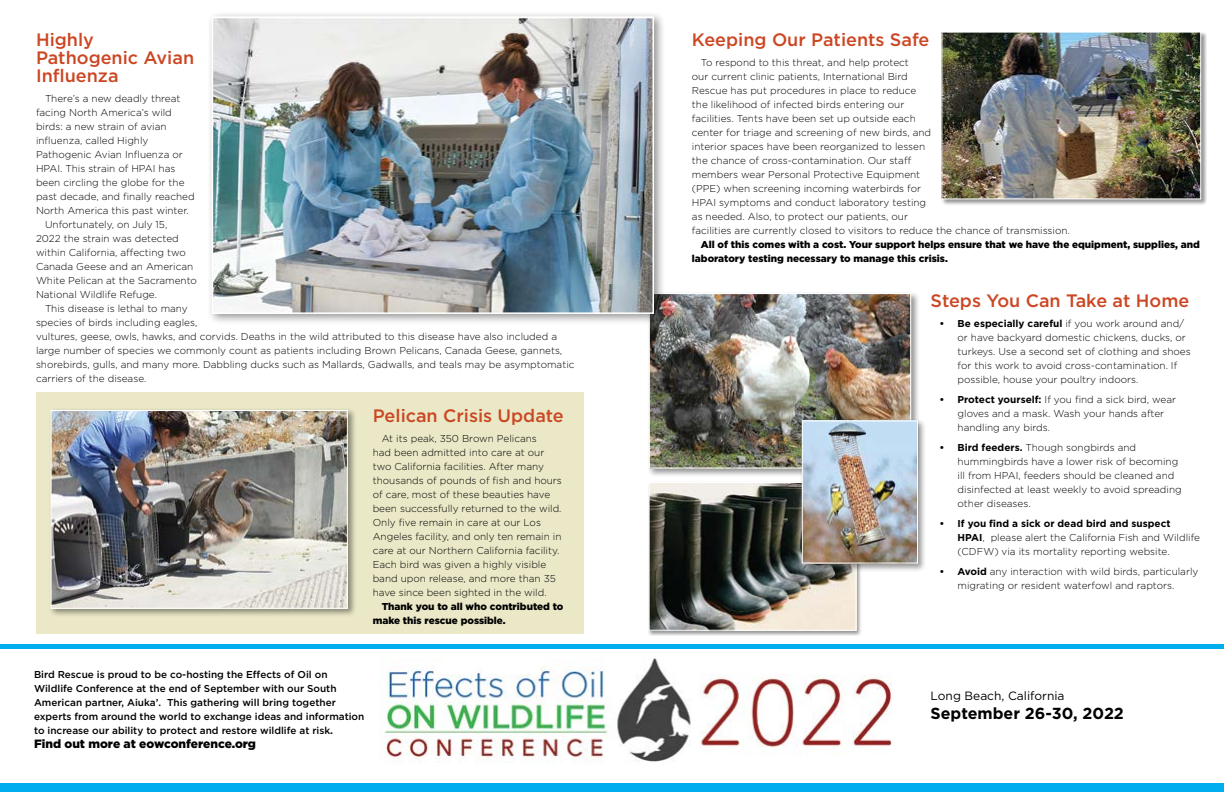
<style>
.page{position:relative;width:1224px;height:792px;background:#fff}
.page>*{position:absolute;margin:0;border:0;box-sizing:border-box;transform-origin:0 0}
.t1{font:500 18px/18px "Gotham";color:#cb4723}
.t2{font:700 16px "Gotham";color:#000}
.t3{font:900 12px "Gotham";color:#000}
.t4{font:12px "Gotham";color:#000}
.t5{font:300 10px/14px "Gotham";color:#000}
.t6{font:500 10px/14px "Gotham";color:#000}
.t7{font:900 10px/14px "Gotham";color:#000}
.s1{font-weight:700}
</style>
<div class="page">
<div style="left:647px;top:292px;width:273px;height:186px;background:#000;opacity:.42"></div>
<img style="left:651px;top:295px;width:258px;height:172px">
<div style="left:649px;top:293px;width:262px;height:176px;border:1px solid #fff"></div>
<div style="left:36px;top:392px;width:547px;height:241px;background:#eae8c6"></div>
<div style="left:648px;top:481px;width:214px;height:155px;background:#000;opacity:.42"></div>
<img style="left:651px;top:484px;width:203px;height:145px">
<div style="left:649px;top:482px;width:207px;height:149px;border:1px solid #fff"></div>
<hr style="left:0;top:644px;width:1224px;height:4px;background:#00aeef">
<div style="left:206px;top:11px;width:459px;height:315px;background:#000;opacity:.42"></div>
<img style="left:215px;top:19px;width:436px;height:292px">
<div style="left:212px;top:16px;width:442px;height:298px;border:2px solid #fff"></div>
<div style="left:941px;top:32px;width:266px;height:174px;background:#000;opacity:.42"></div>
<img style="left:943px;top:34px;width:256px;height:163px">
<div style="left:941px;top:32px;width:260px;height:167px;border:1px solid #fff"></div>
<div style="left:48px;top:408px;width:308px;height:210px;background:#000;opacity:.42"></div>
<img style="left:53px;top:412px;width:293px;height:195px">
<div style="left:51px;top:410px;width:297px;height:199px;border:1px solid #fff"></div>
<img style="left:380px;top:659px;width:512px;height:103px">
<div style="left:0;top:783px;width:1224px;height:9px;background:#00aeef"></div>
<div style="left:800px;top:418px;width:127px;height:154px;background:#000;opacity:.42"></div>
<img style="left:804px;top:422px;width:112px;height:140px">
<div style="left:802px;top:420px;width:116px;height:144px;border:1px solid #fff"></div>
<h1 class="t1" style="left:36px;top:30px;width:160px">Highly<br>Pathogenic Avian<br>Influenza</h1>
<p class="t5" style="left:45px;top:91px;width:137px">There’s a new deadly threat</p>
<p class="t5" style="left:36px;top:105px;width:137px">facing North America’s wild</p>
<p class="t5" style="left:36px;top:119px;width:132px">birds: a new strain of avian</p>
<p class="t5" style="left:36px;top:133px;width:114px">influenza, called Highly</p>
<p class="t5" style="left:36px;top:147px;width:148px">Pathogenic Avian Influenza or</p>
<p class="t5" style="left:36px;top:161px;width:141px">HPAI. This strain of HPAI has</p>
<p class="t5" style="left:36px;top:175px;width:150px">been circling the globe for the</p>
<p class="t5" style="left:36px;top:189px;width:160px">past decade, and finally reached</p>
<p class="t5" style="left:36px;top:203px;width:154px">North America this past winter.</p>
<p class="t5" style="left:45px;top:217px;width:124px">Unfortunately, on July 15,</p>
<p class="t5" style="left:36px;top:231px;width:144px">2022 the strain was detected</p>
<p class="t5" style="left:36px;top:245px;width:151px">within California, affecting two</p>
<p class="t5" style="left:36px;top:259px;width:159px">Canada Geese and an American</p>
<p class="t5" style="left:36px;top:273px;width:162px">White Pelican at the Sacramento</p>
<p class="t5" style="left:36px;top:287px;width:122px">National Wildlife Refuge.</p>
<p class="t5" style="left:45px;top:301px;width:144px">This disease is lethal to many</p>
<p class="t5" style="left:36px;top:315px;width:163px">species of birds including eagles,</p>
<p class="t5" style="left:36px;top:329px;width:540px">vultures, geese, owls, hawks, and corvids. Deaths in the wild attributed to this disease have also included a large number of species we commonly count as patients including Brown Pelicans, Canada Geese, gannets, shorebirds, gulls, and many more. Dabbling ducks such as Mallards, Gadwalls, and teals may be asymptomatic carriers of the disease.</p>
<h1 class="t1" style="left:373px;top:407px;width:193px">Pelican Crisis Update</h1>
<p class="t5" style="left:373px;top:432px;width:191px;text-indent:9px">At its peak, 350 Brown Pelicans<br>had been admitted into care at our two California facilities. After many thousands of pounds of fish and hours of care, most of these beauties have been successfully returned to the wild.<br>Only five remain in care at our Los Angeles facility, and only ten remain in care at our Northern California facility.<br>Each bird was given a highly visible band upon release, and more than 35 have since been sighted in the wild.</p>
<p class="t7" style="left:373px;top:600px;width:192px;text-indent:9px">Thank you to all who contributed to make this rescue possible.</p>
<p class="t6" style="left:34px;top:667px;width:332px">Bird Rescue is proud to be co-hosting the Effects of Oil on Wildlife Conference at the end of September with our South American partner, Aiuka’. This gathering will bring together experts from around the world to exchange ideas and information to increase our ability to protect and restore wildlife at risk<span class="s1">.</span></p>
<p class="t3" style="left:34px;top:735px;width:223px">Find out more at eowconference.org</p>
<h1 class="t1" style="left:692px;top:30px;width:239px">Keeping Our Patients Safe</h1>
<p class="t5" style="left:692px;top:55px;width:380px;text-indent:9px">To respond to this threat, and help protect<br>our current clinic patients, International Bird<br>Rescue has put procedures in place to reduce<br>the likelihood of infected birds entering our<br>facilities. Tents have been set up outside each<br>center for triage and screening of new birds, and<br>interior spaces have been reorganized to lessen<br>the chance of cross-contamination. Our staff<br>members wear Personal Protective Equipment<br>(PPE) when screening incoming waterbirds for<br>HPAI symptoms and conduct laboratory testing<br>as needed. Also, to protect our patients, our<br>facilities are currently closed to visitors to reduce the chance of transmission.</p>
<p class="t7" style="left:692px;top:237px;width:510px;text-indent:9px">All of this comes with a cost. Your support helps ensure that we have the equipment, supplies, and laboratory testing necessary to manage this crisis.</p>
<h1 class="t1" style="left:931px;top:292px;width:260px">Steps You Can Take at Home</h1>
<p class="t5" style="left:958px;top:317px;width:235px;text-indent:-18px"><span class="s1">• Be especially careful</span> if you work around and/ or have backyard domestic chickens, ducks, or turkeys. Use a second set of clothing and shoes for this work to avoid cross-contamination. If possible, house your poultry indoors.</p>
<p class="t5" style="left:958px;top:393px;width:220px;text-indent:-18px"><span class="s1">• Protect yourself:</span> If you find a sick bird, wear gloves and a mask. Wash your hands after handling any birds.</p>
<p class="t5" style="left:958px;top:441px;width:226px;text-indent:-18px"><span class="s1">• Bird feeders.</span> Though songbirds and hummingbirds have a lower risk of becoming ill from HPAI, feeders should be cleaned and disinfected at least weekly to avoid spreading other diseases.</p>
<p class="t5" style="left:958px;top:517px;width:244px;text-indent:-18px"><span class="s1">• If you find a sick or dead bird and suspect<br>HPAI</span>, please alert the California Fish and Wildlife (CDFW) via its mortality reporting website.</p>
<p class="t5" style="left:940px;top:565px;width:260px;text-align:center"><span class="s1">• Avoid</span> any interaction with wild birds, particularly migrating or resident waterfowl and raptors.</p>
<p class="t4" style="left:931px;top:688px;width:136px">Long Beach, California</p>
<h2 class="t2" style="left:931px;top:703px;width:195px">September 26-30, 2022</h2>
</div>
